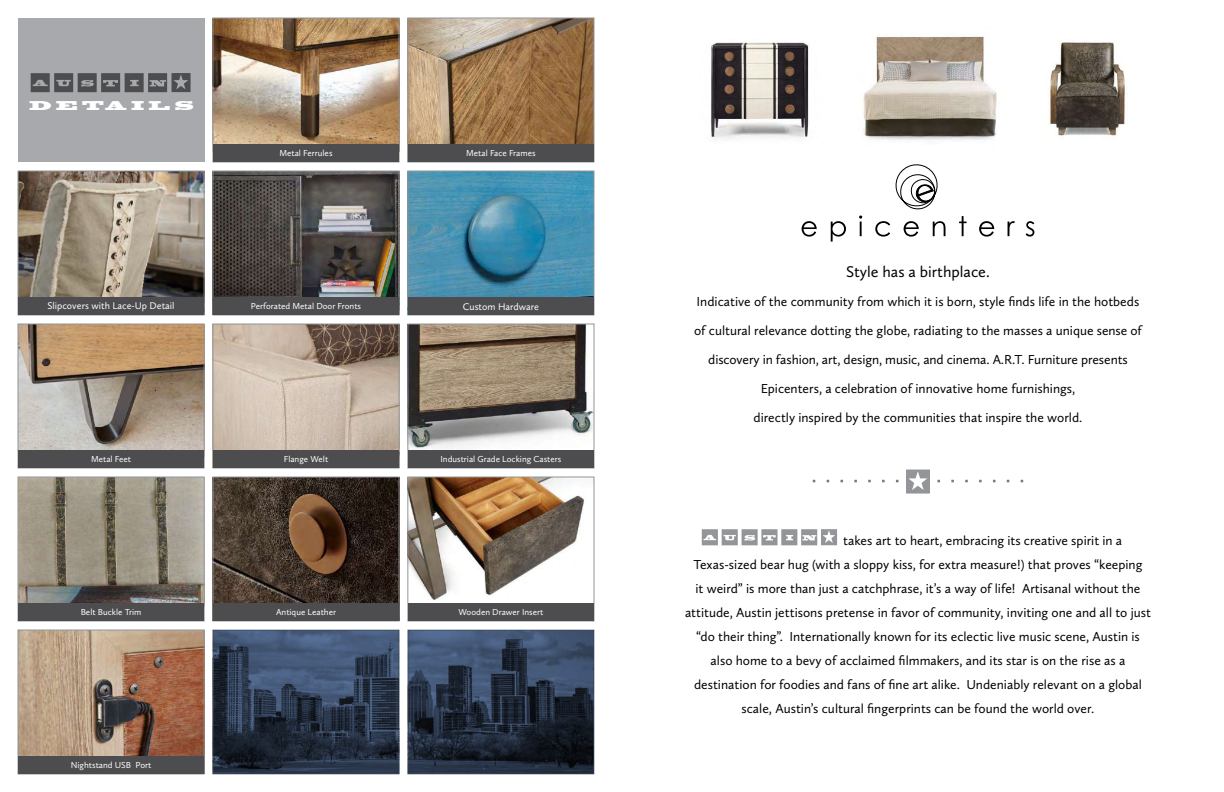
<style>
.page{position:relative;width:1224px;height:792px;background:#fff}
.page>*{position:absolute;margin:0;border:0;box-sizing:border-box;transform-origin:0 0}
.t1{font:16px "Calluna Sans";color:#000}
.t2{font:13.5px/29px "Calluna Sans";color:#000;text-align:center}
.t3{font:11.9px "Blackoak Std";letter-spacing:.4em;color:#fff}
.t4{font:10px "Calluna Sans";color:#fff}
.t5{font:9px "Calluna Sans";color:#fff}
</style>
<div class="page">
<svg style="left:906px;top:470px;width:24px;height:24px"></svg>
<svg style="left:702px;top:529px;width:135px;height:16px"></svg>
<img style="left:1048px;top:42px;width:78px;height:95px">
<img style="left:863px;top:34px;width:134px;height:107px">
<img style="left:711px;top:41px;width:98px;height:98px">
<svg style="left:895px;top:164px;width:43px;height:46px"></svg>
<svg style="left:802px;top:221px;width:15px;height:16px"></svg>
<svg style="left:831px;top:221px;width:15px;height:21px"></svg>
<svg style="left:859px;top:216px;width:3px;height:20px"></svg>
<svg style="left:875px;top:221px;width:15px;height:16px"></svg>
<svg style="left:904px;top:221px;width:15px;height:16px"></svg>
<svg style="left:933px;top:221px;width:13px;height:15px"></svg>
<svg style="left:959px;top:216px;width:8px;height:20px"></svg>
<svg style="left:979px;top:221px;width:15px;height:16px"></svg>
<svg style="left:1008px;top:221px;width:7px;height:15px"></svg>
<svg style="left:1026px;top:221px;width:8px;height:16px"></svg>
<div style="left:18px;top:18px;width:186px;height:144px;background:#a7a9ac"></div>
<img style="left:410px;top:20px;width:182px;height:124px">
<div style="left:408px;top:18px;width:186px;height:144px;border:1px solid #939598"></div>
<img style="left:215px;top:20px;width:182px;height:124px">
<div style="left:213px;top:18px;width:186px;height:144px;border:1px solid #939598"></div>
<img style="left:20px;top:173px;width:182px;height:124px">
<div style="left:18px;top:171px;width:186px;height:144px;border:1px solid #939598"></div>
<img style="left:410px;top:173px;width:182px;height:124px">
<div style="left:408px;top:171px;width:186px;height:144px;border:1px solid #939598"></div>
<img style="left:215px;top:173px;width:182px;height:124px">
<div style="left:213px;top:171px;width:186px;height:144px;border:1px solid #939598"></div>
<img style="left:20px;top:326px;width:182px;height:124px">
<div style="left:18px;top:324px;width:186px;height:144px;border:1px solid #939598"></div>
<img style="left:410px;top:326px;width:182px;height:124px">
<div style="left:408px;top:324px;width:186px;height:144px;border:1px solid #939598"></div>
<img style="left:215px;top:326px;width:182px;height:124px">
<div style="left:213px;top:324px;width:186px;height:144px;border:1px solid #939598"></div>
<img style="left:20px;top:479px;width:182px;height:124px">
<div style="left:18px;top:477px;width:186px;height:144px;border:1px solid #939598"></div>
<img style="left:410px;top:479px;width:175px;height:121px">
<div style="left:408px;top:477px;width:186px;height:144px;border:1px solid #939598"></div>
<img style="left:215px;top:479px;width:182px;height:124px">
<div style="left:213px;top:477px;width:186px;height:144px;border:1px solid #939598"></div>
<img style="left:20px;top:632px;width:182px;height:124px">
<div style="left:18px;top:630px;width:186px;height:144px;border:1px solid #939598"></div>
<svg style="left:31px;top:73px;width:160px;height:19px"></svg>
<div style="left:213px;top:144px;width:186px;height:18px;background:#4d4d4f"></div>
<div style="left:408px;top:144px;width:186px;height:18px;background:#4d4d4f"></div>
<div style="left:18px;top:297px;width:186px;height:18px;background:#4d4d4f"></div>
<div style="left:213px;top:297px;width:186px;height:18px;background:#4d4d4f"></div>
<div style="left:408px;top:297px;width:186px;height:18px;background:#4d4d4f"></div>
<div style="left:18px;top:450px;width:186px;height:18px;background:#4d4d4f"></div>
<div style="left:213px;top:450px;width:186px;height:18px;background:#4d4d4f"></div>
<div style="left:408px;top:450px;width:186px;height:18px;background:#4d4d4f"></div>
<div style="left:18px;top:603px;width:186px;height:18px;background:#4d4d4f"></div>
<div style="left:213px;top:603px;width:186px;height:18px;background:#4d4d4f"></div>
<div style="left:408px;top:603px;width:186px;height:18px;background:#4d4d4f"></div>
<div style="left:18px;top:756px;width:186px;height:18px;background:#4d4d4f"></div>
<svg style="left:213px;top:630px;width:186px;height:144px;background:#2f3c53"></svg>
<svg style="left:408px;top:630px;width:186px;height:144px;background:#2a374b"></svg>
<p class="t3" style="left:29px;top:98px;width:166px">DETAILS</p>
<p class="t5" style="left:279px;top:147px;width:55px">Metal Ferrules</p>
<p class="t5" style="left:466px;top:147px;width:71px">Metal Face Frames</p>
<p class="t4" style="left:48px;top:300px;width:128px">Slipcovers with Lace-Up Detail</p>
<p class="t5" style="left:251px;top:300px;width:112px">Perforated Metal Door Fronts</p>
<p class="t4" style="left:463px;top:300px;width:78px">Custom Hardware</p>
<p class="t5" style="left:91px;top:453px;width:42px">Metal Feet</p>
<p class="t5" style="left:284px;top:453px;width:46px">Flange Welt</p>
<p class="t5" style="left:440px;top:453px;width:122px">Industrial Grade Locking Casters</p>
<p class="t5" style="left:81px;top:606px;width:62px">Belt Buckle Trim</p>
<p class="t5" style="left:276px;top:606px;width:62px">Antique Leather</p>
<p class="t5" style="left:458px;top:606px;width:86px">Wooden Drawer Insert</p>
<p class="t5" style="left:71px;top:759px;width:82px">Nightstand USB Port</p>
<p class="t1" style="left:846px;top:262px;width:145px">Style has a birthplace.</p>
<p class="t2" style="left:694px;top:287px;width:449px">Indicative of the community from which it is born, style finds life in the hotbeds of cultural relevance dotting the globe, radiating to the masses a unique sense of discovery in fashion, art, design, music, and cinema. A.R.T. Furniture presents Epicenters, a celebration of innovative home furnishings,<br>directly inspired by the communities that inspire the world.</p>
<p class="t2" style="left:843px;top:526px;width:281px">takes art to heart, embracing its creative spirit in a</p>
<p class="t2" style="left:693px;top:550px;width:451px">Texas-sized bear hug (with a sloppy kiss, for extra measure!) that proves “keeping</p>
<p class="t2" style="left:696px;top:574px;width:446px">it weird” is more than just a catchphrase, it’s a way of life! Artisanal without the</p>
<p class="t2" style="left:685px;top:598px;width:467px">attitude, Austin jettisons pretense in favor of community, inviting one and all to just</p>
<p class="t2" style="left:696px;top:622px;width:445px">“do their thing”. Internationally known for its eclectic live music scene, Austin is</p>
<p class="t2" style="left:711px;top:646px;width:416px">also home to a bevy of acclaimed filmmakers, and its star is on the rise as a</p>
<p class="t2" style="left:694px;top:670px;width:449px">destination for foodies and fans of fine art alike. Undeniably relevant on a global</p>
<p class="t2" style="left:742px;top:694px;width:354px">scale, Austin’s cultural fingerprints can be found the world over.</p>
</div>
